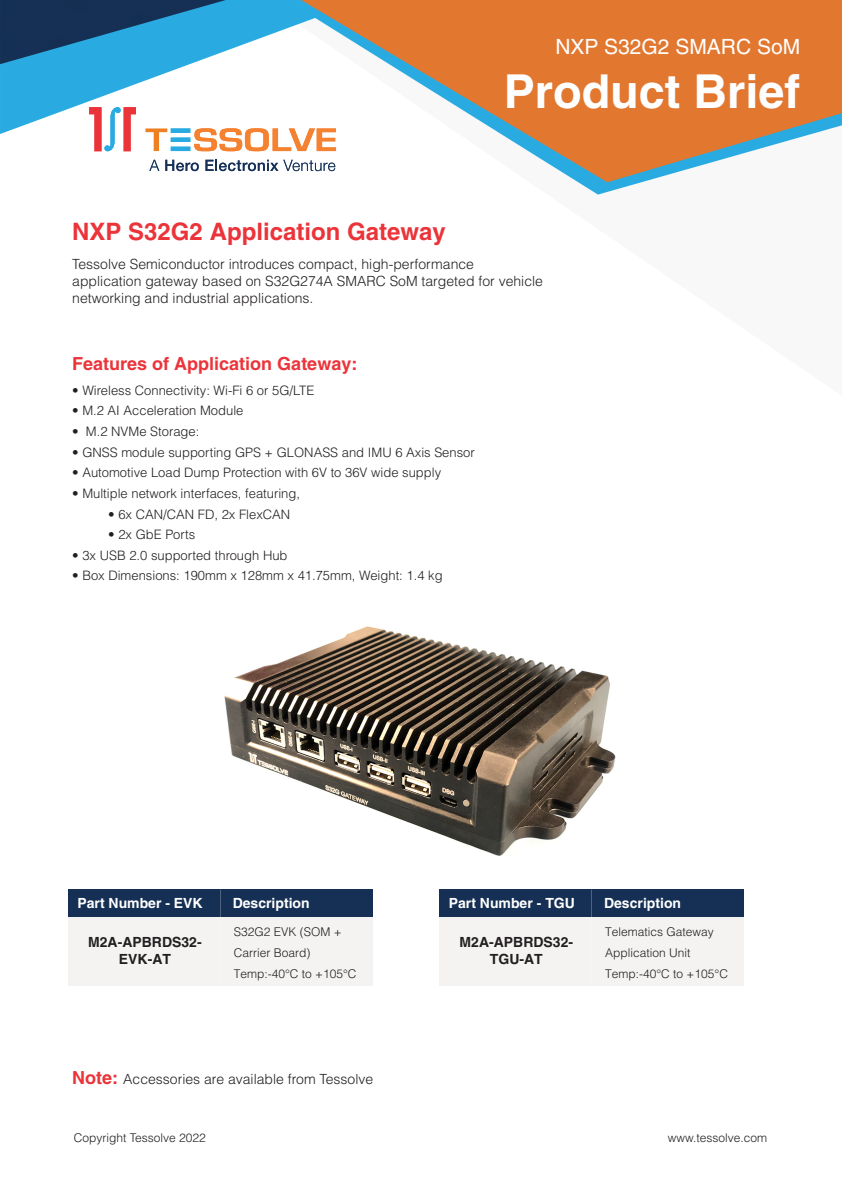
<style>
.page{position:relative;width:842px;height:1191px;background:#fff}
.page>*{position:absolute;margin:0;border:0;box-sizing:border-box;transform-origin:0 0}
.t1{font:700 46.8px "Helvetica LT Std";color:#fff}
.t2{font:700 24px "Helvetica LT Std";color:#eb343a}
.t3{font:21px "Helvetica LT Std";color:#fff}
.t4{font:700 18px "Helvetica LT Std";color:#eb343a}
.t5{font:300 14px/16.8px "Helvetica LT Std";color:#231f20}
.t6{font:700 14px "Helvetica LT Std";color:#fff}
.t7{font:700 14px/16.8px "Helvetica LT Std";color:#231f20;text-align:center}
.t8{font:300 13px "Helvetica LT Std";color:#231f20}
.t9{font:300 12px/21px "Helvetica LT Std";color:#231f20}
.s1{font-weight:700;font-size:18px;color:#eb343a}
</style>
<div class="page">
<svg style="left:0;top:64px;width:114px;height:70px;fill:#29abe1"></svg>
<svg style="left:286px;top:151px;width:356px;height:44px"></svg>
<svg style="left:11px;top:0;width:290px;height:92px;fill:#29abe1"></svg>
<svg style="left:301px;top:0;width:541px;height:182px;fill:#e2772f"></svg>
<svg style="left:0;top:0;width:226px;height:64px"></svg>
<div style="left:68px;top:889px;width:305px;height:28px;background:#153054"></div>
<div style="left:68px;top:917px;width:305px;height:68px;background:#f4f3f2"></div>
<div style="left:440px;top:889px;width:304px;height:28px;background:#153054"></div>
<div style="left:440px;top:917px;width:304px;height:68px;background:#f4f3f2"></div>
<svg style="left:145px;top:128px;width:191px;height:23px"></svg>
<svg style="left:89px;top:107px;width:47px;height:44px"></svg>
<svg style="left:149px;top:160px;width:10px;height:11px"></svg>
<svg style="left:165px;top:160px;width:34px;height:11px"></svg>
<svg style="left:205px;top:160px;width:130px;height:11px"></svg>
<img style="left:224px;top:626px;width:392px;height:230px">
<h2 class="t2" style="left:72px;top:217px;width:375px">NXP S32G2 Application Gateway</h2>
<h3 class="t3" style="left:555px;top:34px;width:246px">NXP S32G2 SMARC SoM</h3>
<h1 class="t1" style="left:504px;top:63px;width:298px">Product Brief</h1>
<p class="t5" style="left:72px;top:255px;width:472px">Tessolve Semiconductor introduces compact, high-performance application gateway based on S32G274A SMARC SoM targeted for vehicle networking and industrial applications.</p>
<h3 class="t4" style="left:72px;top:352px;width:287px">Features of Application Gateway:</h3>
<p class="t8" style="left:72px;top:382px;width:244px">• Wireless Connectivity: Wi-Fi 6 or 5G/LTE</p>
<p class="t8" style="left:72px;top:403px;width:173px">• M.2 AI Acceleration Module</p>
<p class="t8" style="left:72px;top:423px;width:129px">• M.2 NVMe Storage:</p>
<p class="t8" style="left:72px;top:444px;width:404px">• GNSS module supporting GPS + GLONASS and IMU 6 Axis Sensor</p>
<p class="t8" style="left:72px;top:464px;width:370px">• Automotive Load Dump Protection with 6V to 36V wide supply</p>
<p class="t8" style="left:72px;top:485px;width:229px">• Multiple network interfaces, featuring,</p>
<p class="t8" style="left:108px;top:506px;width:184px">• 6x CAN/CAN FD, 2x FlexCAN</p>
<p class="t8" style="left:108px;top:526px;width:88px">• 2x GbE Ports</p>
<p class="t8" style="left:72px;top:547px;width:217px">• 3x USB 2.0 supported through Hub</p>
<p class="t8" style="left:72px;top:567px;width:372px">• Box Dimensions: 190mm x 128mm x 41.75mm, Weight: 1.4 kg</p>
<p class="t6" style="left:77px;top:894px;width:127px">Part Number - EVK</p>
<p class="t6" style="left:233px;top:894px;width:79px">Description</p>
<p class="t7" style="left:88px;top:934px;width:115px">M2A-APBRDS32-<br>EVK-AT</p>
<p class="t9" style="left:234px;top:920px;width:124px">S32G2 EVK (SOM +<br>Carrier Board)<br>Temp:-40°C to +105°C</p>
<p class="t5" style="left:72px;top:1070px;width:303px"><span class="s1">Note:</span> Accessories are available from Tessolve</p>
<p class="t6" style="left:449px;top:894px;width:128px">Part Number - TGU</p>
<p class="t6" style="left:604px;top:894px;width:79px">Description</p>
<p class="t7" style="left:460px;top:934px;width:115px">M2A-APBRDS32-<br>TGU-AT</p>
<p class="t9" style="left:605px;top:920px;width:124px">Telematics Gateway<br>Application Unit<br>Temp:-40°C to +105°C</p>
<p class="t9" style="left:74px;top:1126px;width:134px">Copyright Tessolve 2022</p>
<p class="t9" style="left:668px;top:1126px;width:101px">www.tessolve.com</p>
</div>
